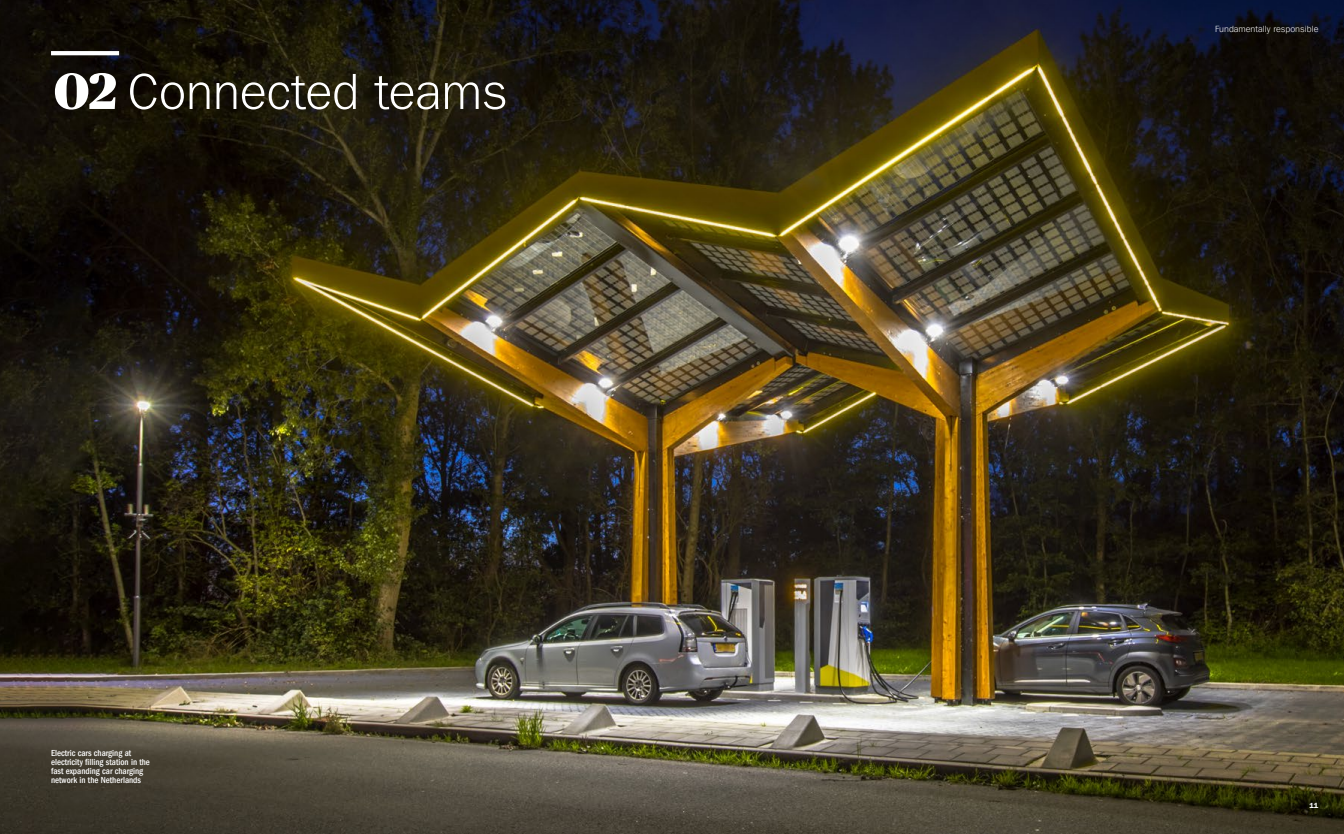
<style>
.page{position:relative;width:1344px;height:834px;background:#fff}
.page>*{position:absolute;margin:0;border:0;box-sizing:border-box;transform-origin:0 0}
.t1{font:300 51px "ITC Frank Gofor Ameriprise";letter-spacing:-.01em;color:#fff}
.t2{font:500 condensed 9px/9px "ITC Frank Gofor Ameriprise";color:#fff}
.t3{font:300 9px "ITC Frank Gofor Ameriprise";color:#fff}
.t4{font:7.5px "ITC Frank Gofor Ameriprise Dm";color:#fff}
.s1{font-family:"Publico Headline";font-weight:900}
</style>
<div class="page">
<img style="left:0;top:0;width:1344px;height:833px">
<svg style="left:51px;top:51px;width:68px;height:4px"></svg>
<p class="t1" style="left:53px;top:63px;width:456px"><span class="s1">02</span> Connected teams</p>
<p class="t2" style="left:51px;top:748px;width:100px">Electric cars charging at electricity filling station in the fast expanding car charging network in the Netherlands</p>
<p class="t3" style="left:1215px;top:24px;width:105px">Fundamentally responsible</p>
<p class="t4" style="left:1309px;top:801px;width:10px">11</p>
</div>
